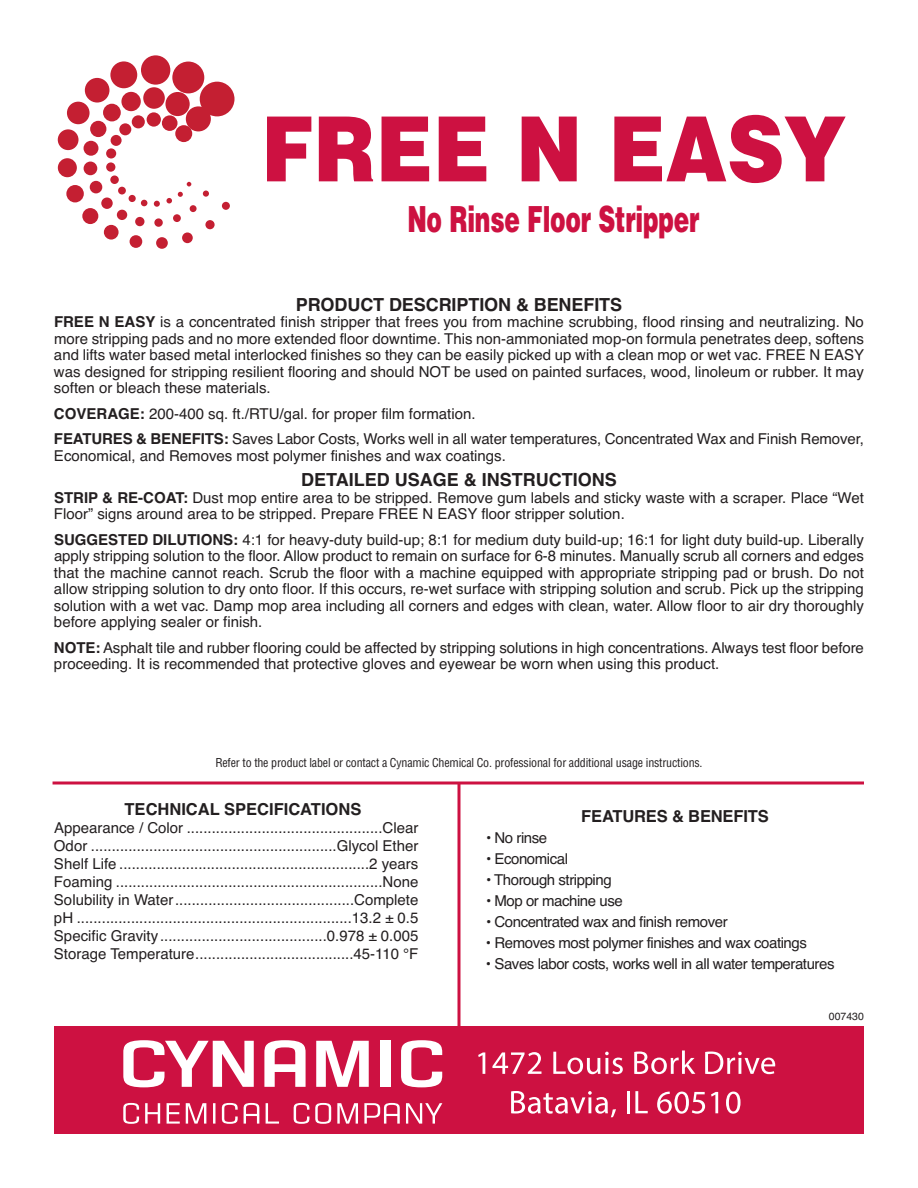
<style>
.page{position:relative;width:918px;height:1188px;background:#fff}
.page>*{position:absolute;margin:0;border:0;box-sizing:border-box;transform-origin:0 0}
.t1{font:900 90px "Helvetica";color:#cd1141;scale:.88 1}
.t2{font:900 36px "Helvetica";letter-spacing:-.01em;color:#cd1141;scale:.65 1}
.t3{font:700 18px "Helvetica";letter-spacing:-.005em;color:#231f20}
.t4{font:700 16.5px "Helvetica";color:#231f20}
.t5{font:15px/16.5px "Helvetica";color:#231f20;text-align:justify}
.t6{font:15px "Helvetica";letter-spacing:-.03em;color:#231f20}
.t7{font:condensed 12px "Helvetica";letter-spacing:-.015em;color:#231f20}
.t8{font:10.5px "Helvetica";color:#231f20}
.s1{font-weight:700}
</style>
<div class="page">
<div style="left:54px;top:1026px;width:810px;height:108px;background:#cd1141"></div>
<svg style="left:203px;top:191px;width:6px;height:6px"></svg>
<div style="left:190px;top:205px;width:7px;height:7px;background:#c41f32;border-radius:50%"></div>
<div style="left:173px;top:214px;width:8px;height:8px;background:#c41f32;border-radius:50%"></div>
<div style="left:154px;top:218px;width:9px;height:9px;background:#c41f32;border-radius:50%"></div>
<div style="left:135px;top:217px;width:9px;height:9px;background:#c41f32;border-radius:50%"></div>
<div style="left:117px;top:210px;width:10px;height:10px;background:#c41f32;border-radius:50%"></div>
<div style="left:101px;top:198px;width:12px;height:11px;background:#c41f32;border-radius:50%"></div>
<div style="left:90px;top:181px;width:12px;height:12px;background:#c41f32;border-radius:50%"></div>
<div style="left:84px;top:162px;width:13px;height:13px;background:#c41f32;border-radius:50%"></div>
<div style="left:84px;top:141px;width:14px;height:15px;background:#c41f32;border-radius:50%"></div>
<div style="left:90px;top:121px;width:16px;height:16px;background:#c41f32;border-radius:50%"></div>
<div style="left:103px;top:104px;width:18px;height:17px;background:#c41f32;border-radius:50%"></div>
<div style="left:121px;top:92px;width:20px;height:19px;background:#c41f32;border-radius:50%"></div>
<div style="left:143px;top:87px;width:22px;height:22px;background:#c41f32;border-radius:50%"></div>
<div style="left:165px;top:92px;width:25px;height:24px;background:#c41f32;border-radius:50%"></div>
<div style="left:186px;top:106px;width:25px;height:25px;background:#c41f32;border-radius:50%"></div>
<svg style="left:187px;top:182px;width:4px;height:4px"></svg>
<svg style="left:178px;top:192px;width:5px;height:5px"></svg>
<svg style="left:166px;top:198px;width:6px;height:5px"></svg>
<svg style="left:154px;top:201px;width:6px;height:6px"></svg>
<svg style="left:141px;top:200px;width:6px;height:6px"></svg>
<div style="left:129px;top:195px;width:7px;height:7px;background:#c41f32;border-radius:50%"></div>
<div style="left:118px;top:187px;width:8px;height:8px;background:#c41f32;border-radius:50%"></div>
<div style="left:110px;top:175px;width:9px;height:9px;background:#c41f32;border-radius:50%"></div>
<div style="left:106px;top:162px;width:9px;height:10px;background:#c41f32;border-radius:50%"></div>
<div style="left:106px;top:148px;width:10px;height:11px;background:#c41f32;border-radius:50%"></div>
<div style="left:111px;top:135px;width:11px;height:11px;background:#c41f32;border-radius:50%"></div>
<div style="left:119px;top:123px;width:12px;height:12px;background:#c41f32;border-radius:50%"></div>
<div style="left:132px;top:115px;width:13px;height:13px;background:#c41f32;border-radius:50%"></div>
<div style="left:147px;top:112px;width:14px;height:15px;background:#c41f32;border-radius:50%"></div>
<div style="left:162px;top:115px;width:16px;height:16px;background:#c41f32;border-radius:50%"></div>
<div style="left:175px;top:125px;width:17px;height:17px;background:#c41f32;border-radius:50%"></div>
<div style="left:222px;top:202px;width:8px;height:8px;background:#c41f32;border-radius:50%"></div>
<div style="left:205px;top:220px;width:10px;height:9px;background:#c41f32;border-radius:50%"></div>
<div style="left:182px;top:232px;width:11px;height:11px;background:#c41f32;border-radius:50%"></div>
<div style="left:156px;top:237px;width:12px;height:12px;background:#c41f32;border-radius:50%"></div>
<div style="left:130px;top:235px;width:12px;height:13px;background:#c41f32;border-radius:50%"></div>
<div style="left:104px;top:225px;width:15px;height:15px;background:#c41f32;border-radius:50%"></div>
<div style="left:82px;top:208px;width:16px;height:16px;background:#c41f32;border-radius:50%"></div>
<div style="left:66px;top:185px;width:18px;height:17px;background:#c41f32;border-radius:50%"></div>
<div style="left:58px;top:158px;width:19px;height:19px;background:#c41f32;border-radius:50%"></div>
<div style="left:58px;top:129px;width:21px;height:21px;background:#c41f32;border-radius:50%"></div>
<div style="left:67px;top:102px;width:23px;height:22px;background:#c41f32;border-radius:50%"></div>
<div style="left:85px;top:78px;width:24px;height:25px;background:#c41f32;border-radius:50%"></div>
<div style="left:110px;top:61px;width:27px;height:27px;background:#c41f32;border-radius:50%"></div>
<div style="left:141px;top:55px;width:29px;height:30px;background:#c41f32;border-radius:50%"></div>
<div style="left:172px;top:62px;width:32px;height:31px;background:#c41f32;border-radius:50%"></div>
<div style="left:200px;top:82px;width:35px;height:34px;background:#c41f32;border-radius:50%"></div>
<svg style="left:123px;top:1103px;width:319px;height:21px"></svg>
<svg style="left:123px;top:1040px;width:131px;height:47px"></svg>
<svg style="left:401px;top:1040px;width:41px;height:47px"></svg>
<div style="left:380px;top:1041px;width:11px;height:46px;background:#fff"></div>
<svg style="left:316px;top:1041px;width:53px;height:46px"></svg>
<svg style="left:264px;top:1040px;width:42px;height:47px"></svg>
<svg style="left:478px;top:1052px;width:7px;height:22px"></svg>
<svg style="left:492px;top:1052px;width:50px;height:22px"></svg>
<svg style="left:553px;top:1052px;width:70px;height:22px"></svg>
<svg style="left:634px;top:1051px;width:61px;height:23px"></svg>
<svg style="left:705px;top:1052px;width:70px;height:22px"></svg>
<svg style="left:511px;top:1091px;width:105px;height:26px"></svg>
<hr style="left:627px;top:1091px;width:3px;height:22px;background:#fff">
<svg style="left:635px;top:1091px;width:13px;height:22px"></svg>
<svg style="left:657px;top:1092px;width:48px;height:22px"></svg>
<svg style="left:711px;top:1092px;width:7px;height:21px"></svg>
<svg style="left:726px;top:1092px;width:15px;height:22px"></svg>
<hr style="left:53px;top:782px;width:811px;height:2px;background:#cd1141">
<hr style="left:457px;top:783px;width:3px;height:253px;background:#cd1141">
<h1 class="t1" style="left:261px;top:98px;width:666px">FREE N EASY</h1>
<h2 class="t2" style="left:407px;top:199px;width:451px">No Rinse Floor Stripper</h2>
<p class="t3" style="left:296px;top:294px;width:328px">PRODUCT DESCRIPTION &amp; BENEFITS</p>
<p class="t5" style="left:54px;top:314px;width:812px"><span class="s1">FREE N EASY</span> is a concentrated finish stripper that frees you from machine scrubbing, flood rinsing and neutralizing. No more stripping pads and no more extended floor downtime. This non-ammoniated mop-on formula penetrates deep, softens and lifts water based metal interlocked finishes so they can be easily picked up with a clean mop or wet vac. FREE N EASY was designed for stripping resilient flooring and should NOT be used on painted surfaces, wood, linoleum or rubber. It may soften or bleach these materials.</p>
<p class="t5" style="left:54px;top:401px;width:812px;line-height:25.5px"><span class="s1">COVERAGE:</span> 200-400 sq. ft./RTU/gal. for proper film formation.<br><span class="s1">FEATURES &amp; BENEFITS:</span> Saves Labor Costs, Works well in all water temperatures, Concentrated Wax and Finish Remover,</p>
<p class="t5" style="left:54px;top:447px;width:453px">Economical, and Removes most polymer finishes and wax coatings.</p>
<p class="t3" style="left:301px;top:469px;width:317px">DETAILED USAGE &amp; INSTRUCTIONS</p>
<p class="t5" style="left:54px;top:489px;width:812px"><span class="s1">STRIP &amp; RE-COAT:</span> Dust mop entire area to be stripped. Remove gum labels and sticky waste with a scraper. Place “Wet<br>Floor” signs around area to be stripped. Prepare FREE N EASY floor stripper solution.</p>
<p class="t5" style="left:54px;top:531px;width:812px"><span class="s1">SUGGESTED DILUTIONS:</span> 4:1 for heavy-duty build-up; 8:1 for medium duty build-up; 16:1 for light duty build-up. Liberally apply stripping solution to the floor. Allow product to remain on surface for 6-8 minutes. Manually scrub all corners and edges that the machine cannot reach. Scrub the floor with a machine equipped with appropriate stripping pad or brush. Do not allow stripping solution to dry onto floor. If this occurs, re-wet surface with stripping solution and scrub. Pick up the stripping solution with a wet vac. Damp mop area including all corners and edges with clean, water. Allow floor to air dry thoroughly before applying sealer or finish.</p>
<p class="t5" style="left:54px;top:639px;width:811px"><span class="s1">NOTE:</span> Asphalt tile and rubber flooring could be affected by stripping solutions in high concentrations. Always test floor before proceeding. It is recommended that protective gloves and eyewear be worn when using this product.</p>
<p class="t7" style="left:215px;top:756px;width:489px">Refer to the product label or contact a Cynamic Chemical Co. professional for additional usage instructions.</p>
<p class="t4" style="left:125px;top:800px;width:238px">TECHNICAL SPECIFICATIONS</p>
<p class="t5" style="left:54px;top:819px;width:366px;line-height:18px">Appearance / Color ...............................................Clear Odor ...........................................................Glycol Ether Shelf Life ............................................................2 years Foaming ................................................................None Solubility in Water...........................................Complete pH ..................................................................13.2 ± 0.5<br>Specific Gravity ........................................0.978 ± 0.005<br>Storage Temperature......................................45-110 °F</p>
<p class="t4" style="left:581px;top:807px;width:189px">FEATURES &amp; BENEFITS</p>
<p class="t5" style="left:486px;top:830px;width:63px">• No rinse</p>
<p class="t6" style="left:486px;top:850px;width:84px">• Economical</p>
<p class="t6" style="left:486px;top:871px;width:127px">• Thorough stripping</p>
<p class="t6" style="left:486px;top:892px;width:138px">• Mop or machine use</p>
<p class="t6" style="left:486px;top:913px;width:243px">• Concentrated wax and finish remover</p>
<p class="t6" style="left:486px;top:934px;width:322px">• Removes most polymer finishes and wax coatings</p>
<p class="t6" style="left:486px;top:955px;width:350px">• Saves labor costs, works well in all water temperatures</p>
<p class="t8" style="left:829px;top:1011px;width:37px">007430</p>
</div>
